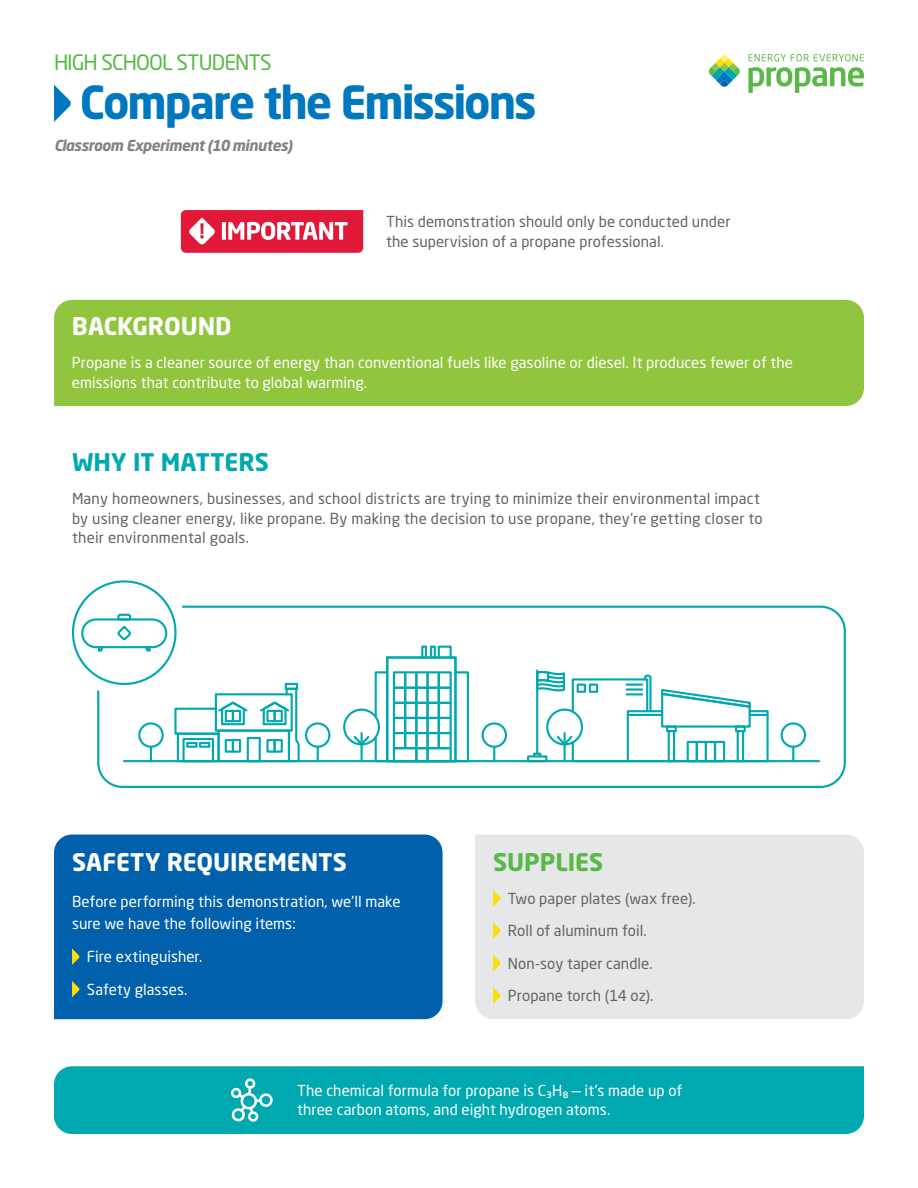
<style>
.page{position:relative;width:918px;height:1188px;background:#fff}
.page>*{position:absolute;margin:0;border:0;box-sizing:border-box;transform-origin:0 0}
.t1{font:700 45px "Neo Sans W1 G";letter-spacing:-.045em;color:#0078bf}
.t2{font:700 24px "Neo Sans W1 G";letter-spacing:-.005em;color:#fff}
.t3{font:700 24px "Neo Sans W1 G";letter-spacing:.005em;color:#00a8b0}
.t4{font:700 24px "Neo Sans W1 G";color:#58b947}
.t5{font:21px "Neo Sans W1 G";letter-spacing:-.045em;color:#58b947}
.t6{font:15px/19.5px "Neo Sans W1 G";letter-spacing:.01em;color:#636466}
.t7{font:15px/19.5px "Neo Sans W1 G";color:#fff}
.t8{font:italic 700 15px "Neo Sans W1 G";letter-spacing:-.03em;color:#808285}
</style>
<div class="page">
<svg style="left:708px;top:54px;width:32px;height:33px"></svg>
<svg style="left:748px;top:67px;width:116px;height:26px"></svg>
<svg style="left:749px;top:54px;width:115px;height:7px"></svg>
<svg style="left:54px;top:85px;width:17px;height:37px"></svg>
<svg style="left:181px;top:210px;width:182px;height:43px"></svg>
<div style="left:54px;top:300px;width:810px;height:106px;background:#90c53d"></div>
<div style="left:54px;top:835px;width:389px;height:184px;background:#0060ac"></div>
<div style="left:475px;top:835px;width:389px;height:184px;background:#e6e7e8"></div>
<svg style="left:72px;top:949px;width:8px;height:16px"></svg>
<svg style="left:72px;top:981px;width:8px;height:16px"></svg>
<svg style="left:493px;top:890px;width:8px;height:16px"></svg>
<svg style="left:493px;top:922px;width:8px;height:17px"></svg>
<svg style="left:493px;top:955px;width:8px;height:16px"></svg>
<svg style="left:493px;top:987px;width:8px;height:17px"></svg>
<svg style="left:96px;top:605px;width:750px;height:182px"></svg>
<div style="left:72px;top:580px;width:105px;height:105px;border:2px solid #00a8b0;border-radius:50%"></div>
<div style="left:285px;top:683px;width:13px;height:7px;border:2px solid #00a8b0"></div>
<div style="left:177px;top:733px;width:43px;height:29px;border:2px solid #00a8b0"></div>
<div style="left:182px;top:738px;width:32px;height:24px;border:2px solid #00a8b0"></div>
<div style="left:186px;top:742px;width:12px;height:6px;border:2px solid #00a8b0"></div>
<div style="left:199px;top:742px;width:11px;height:6px;border:2px solid #00a8b0"></div>
<div style="left:218px;top:730px;width:72px;height:32px;border:2px solid #00a8b0"></div>
<div style="left:247px;top:737px;width:14px;height:25px;border:2px solid #00a8b0"></div>
<div style="left:225px;top:739px;width:9px;height:14px;border:2px solid #00a8b0"></div>
<div style="left:232px;top:739px;width:9px;height:14px;border:2px solid #00a8b0"></div>
<div style="left:215px;top:693px;width:78px;height:39px;border:2px solid #00a8b0"></div>
<svg style="left:173px;top:700px;width:76px;height:36px"></svg>
<div style="left:225px;top:710px;width:9px;height:12px;border:2px solid #00a8b0"></div>
<div style="left:232px;top:710px;width:9px;height:12px;border:2px solid #00a8b0"></div>
<svg style="left:258px;top:687px;width:43px;height:76px"></svg>
<div style="left:266px;top:710px;width:10px;height:12px;border:2px solid #00a8b0"></div>
<div style="left:274px;top:710px;width:9px;height:12px;border:2px solid #00a8b0"></div>
<div style="left:527px;top:755px;width:20px;height:7px;border:2px solid #00a8b0"></div>
<div style="left:438px;top:646px;width:14px;height:13px;border:2px solid #00a8b0"></div>
<div style="left:421px;top:646px;width:6px;height:13px;border:2px solid #00a8b0"></div>
<div style="left:430px;top:646px;width:6px;height:13px;border:2px solid #00a8b0"></div>
<div style="left:386px;top:656px;width:71px;height:106px;border:2px solid #00a8b0"></div>
<div style="left:81px;top:618px;width:86px;height:30px;border:2px solid #00a8b0;border-radius:14px"></div>
<svg style="left:97px;top:645px;width:8px;height:8px"></svg>
<svg style="left:143px;top:645px;width:9px;height:8px"></svg>
<svg style="left:115px;top:613px;width:18px;height:29px"></svg>
<hr style="left:124px;top:760px;width:695px;height:2px;background:#00a8b0">
<div style="left:482px;top:722px;width:25px;height:26px;border:2px solid #00a8b0;border-radius:50%"></div>
<svg style="left:493px;top:747px;width:2px;height:13px"></svg>
<div style="left:781px;top:722px;width:25px;height:26px;border:2px solid #00a8b0;border-radius:50%"></div>
<svg style="left:792px;top:747px;width:2px;height:13px"></svg>
<div style="left:138px;top:722px;width:26px;height:26px;border:2px solid #00a8b0;border-radius:50%"></div>
<svg style="left:150px;top:747px;width:2px;height:13px"></svg>
<div style="left:305px;top:722px;width:25px;height:26px;border:2px solid #00a8b0;border-radius:50%"></div>
<svg style="left:317px;top:747px;width:2px;height:13px"></svg>
<svg style="left:533px;top:670px;width:237px;height:93px"></svg>
<hr style="left:564px;top:733px;width:2px;height:28px;background:#00a8b0">
<div style="left:343px;top:709px;width:37px;height:36px;border:2px solid #00a8b0;border-radius:50%"></div>
<svg style="left:352px;top:670px;width:118px;height:93px"></svg>
<hr style="left:361px;top:733px;width:2px;height:28px;background:#00a8b0">
<div style="left:54px;top:1066px;width:810px;height:68px;background:#00a8b0"></div>
<svg style="left:230px;top:1078px;width:43px;height:44px"></svg>
<h3 class="t5" style="left:54px;top:49px;width:219px">HIGH SCHOOL STUDENTS</h3>
<h1 class="t1" style="left:80px;top:73px;width:458px">Compare the Emissions</h1>
<p class="t8" style="left:54px;top:135px;width:240px">Classroom Experiment (10 minutes)</p>
<p class="t6" style="left:386px;top:212px;width:346px">This demonstration should only be conducted under the supervision of a propane professional.</p>
<h2 class="t2" style="left:72px;top:311px;width:161px">BACKGROUND</h2>
<p class="t7" style="left:72px;top:353px;width:723px">Propane is a cleaner source of energy than conventional fuels like gasoline or diesel. It produces fewer of the emissions that contribute to global warming.</p>
<h2 class="t3" style="left:72px;top:447px;width:198px">WHY IT MATTERS</h2>
<p class="t6" style="left:72px;top:489px;width:692px">Many homeowners, businesses, and school districts are trying to minimize their environmental impact by using cleaner energy, like propane. By making the decision to use propane, they’re getting closer to their environmental goals.</p>
<h2 class="t2" style="left:72px;top:847px;width:276px">SAFETY REQUIREMENTS</h2>
<p class="t7" style="left:72px;top:890px;width:330px;line-height:22.5px">Before performing this demonstration, we’ll make sure we have the following items:</p>
<p class="t7" style="left:87px;top:940px;width:117px;line-height:32.4px">Fire extinguisher.<br>Safety glasses.</p>
<h2 class="t4" style="left:493px;top:847px;width:112px">SUPPLIES</h2>
<p class="t6" style="left:508px;top:882px;width:189px;line-height:32.4px">Two paper plates (wax free).<br>Roll of aluminum foil.<br>Non-soy taper candle.<br>Propane torch (14 oz).</p>
<p class="t7" style="left:297px;top:1080px;width:387px">The chemical formula for propane is C<sub>3</sub>H<sub>8</sub> — it’s made up of three carbon atoms, and eight hydrogen atoms.</p>
</div>
